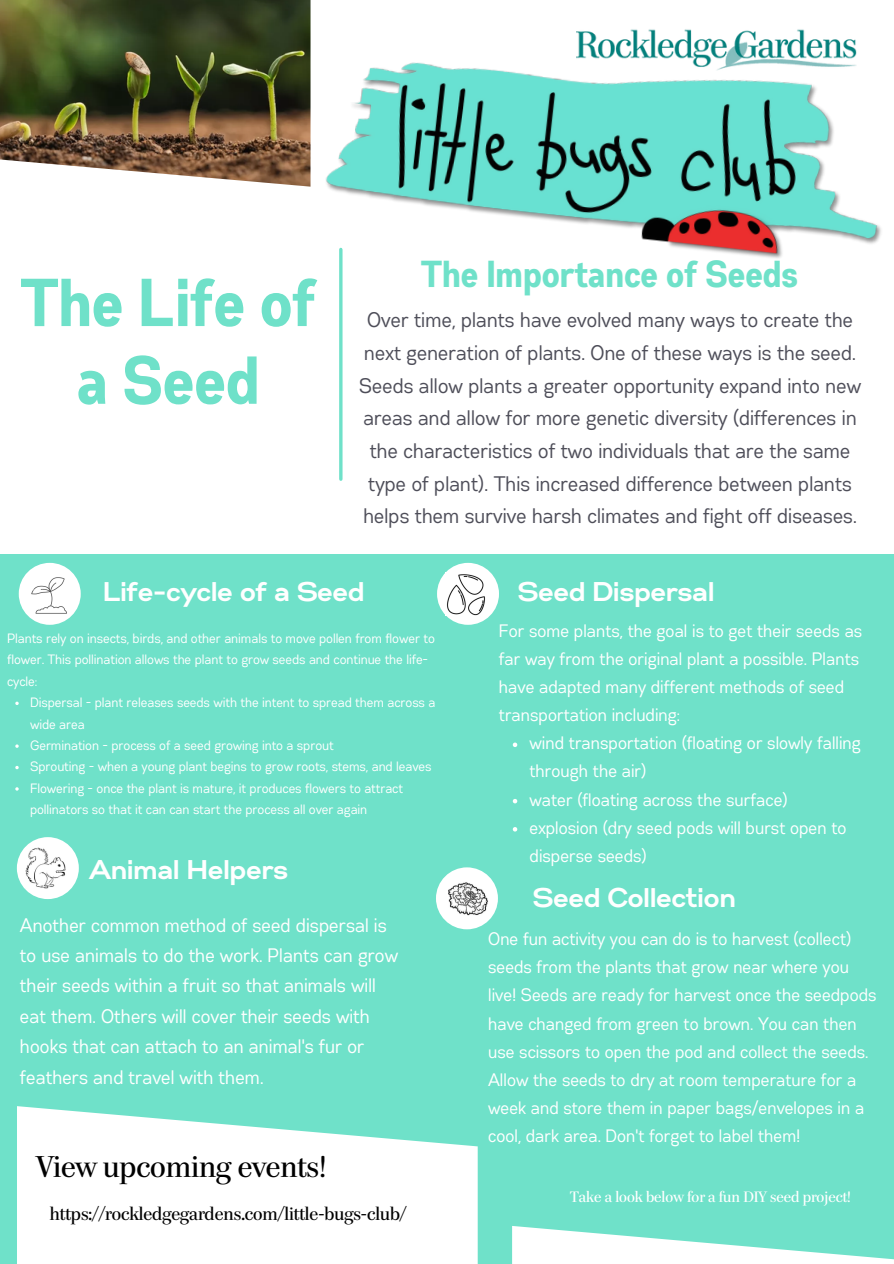
<style>
.page{position:relative;width:894px;height:1264px;background:#fff}
.page>*{position:absolute;margin:0;border:0;box-sizing:border-box;transform-origin:0 0}
.t1{font:700 67.5px/77.7px "Gabriel Sans Cond";color:#6fe1c9;text-align:center}
.t2{font:700 37.5px "Gabriel Sans Cond";color:#6fe1c9}
.t3{font:30px "Paperback 96";color:#000}
.t4{font:700 27px "Gabriel Sans";color:#fff}
.t5{font:21px/32.7px "Gabriel Sans Cond";color:#4e4e59;text-align:center}
.t6{font:19.5px/30.5px "Gabriel Sans Cond";color:#fff}
.t7{font:18px/28.2px "Gabriel Sans Cond";color:#fff}
.t8{font:18px "Paperback 96";color:#000}
.t9{font:15px "Paperback 96";color:#fff}
.t10{font:13.5px/21.5px "Gabriel Sans Cond";color:#fff}
</style>
<div class="page">
<div style="left:0;top:554px;width:893px;height:709px;background:#6fe1c9"></div>
<div style="left:17px;top:1106px;width:460px;height:157px;background:#fff"></div>
<svg style="left:512px;top:1226px;width:381px;height:37px;fill:#fff"></svg>
<div style="left:437px;top:563px;width:62px;height:62px;background:#fff;border-radius:50%"></div>
<div style="left:19px;top:563px;width:62px;height:62px;background:#fff;border-radius:50%"></div>
<img style="left:0;top:0;width:310px;height:187px">
<hr style="left:339px;top:249px;width:3px;height:230px;background:#6fe1c9">
<div style="left:436px;top:867px;width:62px;height:62px;background:#fff;border-radius:50%"></div>
<div style="left:17px;top:837px;width:62px;height:62px;background:#fff;border-radius:50%"></div>
<img style="left:325px;top:50px;width:556px;height:226px">
<img style="left:576px;top:29px;width:280px;height:45px">
<img style="left:31px;top:577px;width:36px;height:37px">
<img style="left:445px;top:572px;width:40px;height:43px">
<img style="left:26px;top:847px;width:40px;height:42px">
<img style="left:448px;top:882px;width:40px;height:33px">
<svg style="left:15px;top:701px;width:4px;height:4px"></svg>
<svg style="left:15px;top:766px;width:4px;height:3px"></svg>
<svg style="left:15px;top:787px;width:4px;height:3px"></svg>
<svg style="left:512px;top:742px;width:5px;height:5px"></svg>
<svg style="left:512px;top:799px;width:5px;height:4px"></svg>
<svg style="left:512px;top:827px;width:5px;height:4px"></svg>
<p class="t1" style="left:22px;top:267px;width:297px">The Life of a Seed</p>
<p class="t2" style="left:422px;top:257px;width:378px">The Importance of Seeds</p>
<p class="t5" style="left:359px;top:305px;width:503px">Over time, plants have evolved many ways to create the next generation of plants. One of these ways is the seed.<br>Seeds allow plants a greater opportunity expand into new areas and allow for more genetic diversity (differences in the characteristics of two individuals that are the same type of plant). This increased difference between plants helps them survive harsh climates and fight off diseases.</p>
<p class="t4" style="left:104px;top:580px;width:263px">Life-cycle of a Seed</p>
<p class="t10" style="left:7px;top:628px;width:429px">Plants rely on insects, birds, and other animals to move pollen from flower to flower. This pollination allows the plant to grow seeds and continue the life&shy;cycle:</p>
<p class="t10" style="left:30px;top:692px;width:406px">Dispersal - plant releases seeds with the intent to spread them across a wide area</p>
<p class="t10" style="left:30px;top:735px;width:305px">Germination - process of a seed growing into a sprout</p>
<p class="t10" style="left:30px;top:756px;width:403px">Sprouting - when a young plant begins to grow roots, stems, and leaves</p>
<p class="t10" style="left:30px;top:778px;width:374px">Flowering - once the plant is mature, it produces flowers to attract pollinators so that it can can start the process all over again</p>
<p class="t4" style="left:89px;top:858px;width:200px">Animal Helpers</p>
<p class="t6" style="left:20px;top:910px;width:379px">Another common method of seed dispersal is to use animals to do the work. Plants can grow their seeds within a fruit so that animals will eat them. Others will cover their seeds with hooks that can attach to an animal's fur or feathers and travel with them.</p>
<p class="t3" style="left:37px;top:1154px;width:290px">View upcoming events!</p>
<p class="t8" style="left:50px;top:1206px;width:358px">https://rockledgegardens.com/little-bugs-club/</p>
<p class="t4" style="left:518px;top:580px;width:198px">Seed Dispersal</p>
<p class="t7" style="left:499px;top:617px;width:365px">For some plants, the goal is to get their seeds as far way from the original plant a possible. Plants have adapted many different methods of seed transportation including:</p>
<p class="t7" style="left:529px;top:730px;width:333px">wind transportation (floating or slowly falling through the air)</p>
<p class="t7" style="left:529px;top:786px;width:260px">water (floating across the surface)</p>
<p class="t7" style="left:529px;top:814px;width:318px">explosion (dry seed pods will burst open to disperse seeds)</p>
<p class="t4" style="left:533px;top:885px;width:204px">Seed Collection</p>
<p class="t7" style="left:488px;top:925px;width:390px">One fun activity you can do is to harvest (collect) seeds from the plants that grow near where you live! Seeds are ready for harvest once the seedpods have changed from green to brown. You can then use scissors to open the pod and collect the seeds.<br>Allow the seeds to dry at room temperature for a week and store them in paper bags/envelopes in a cool, dark area. Don't forget to label them!</p>
<p class="t9" style="left:570px;top:1190px;width:282px">Take a look below for a fun DIY seed project!</p>
</div>
